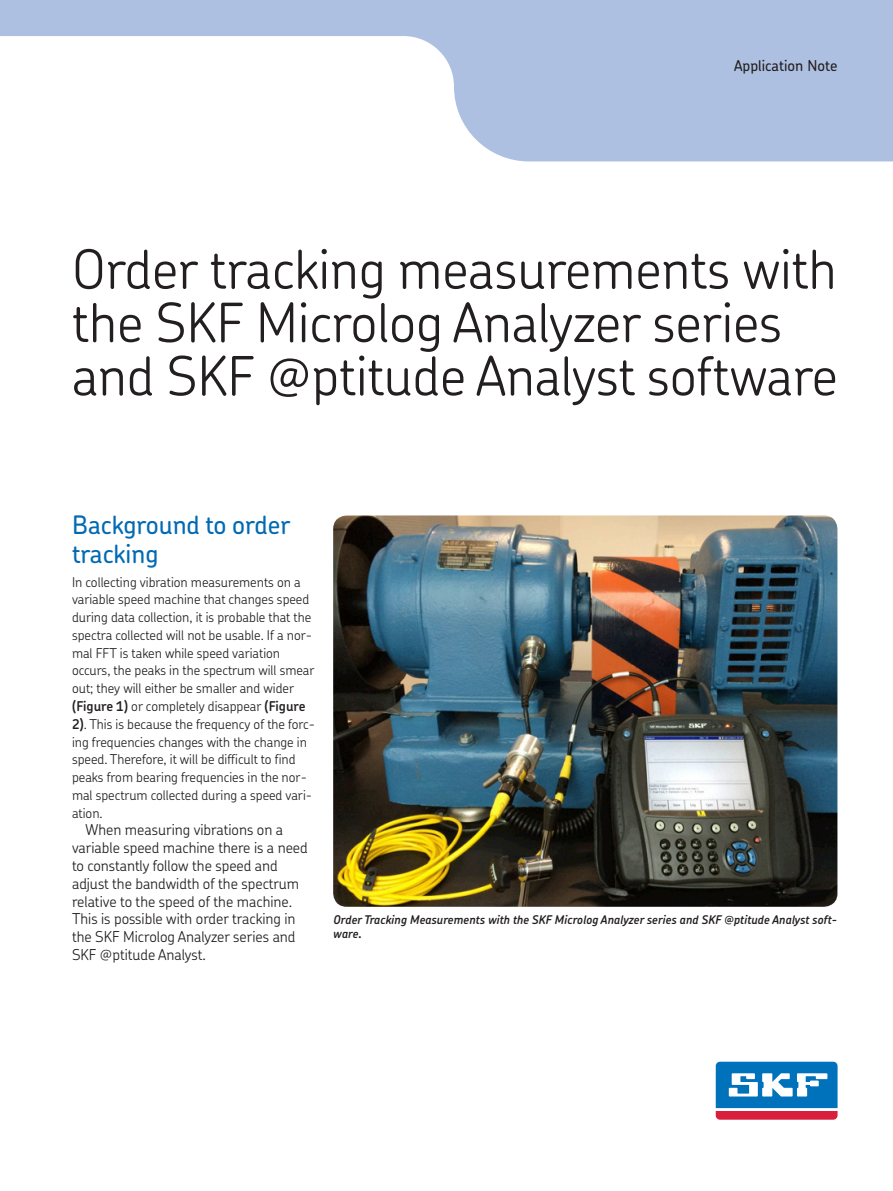
<style>
.page{position:relative;width:893px;height:1191px;background:#fff}
.page>*{position:absolute;margin:0;border:0;box-sizing:border-box;transform-origin:0 0}
._10_01_-_Heading_1{font:300 54px/53.2px "SKF Chevin";color:#231f20}
._10_02_-_Heading_2{font:500 25.5px/28.5px "SKF Chevin";color:#016ab3}
._20_12_-_Body_copy{font:300 15px/17.7px "SKF Chevin";color:#231f20}
.t1{font:500 15px "SKF Chevin";color:#231f20}
._20_11_-_Body_copy{font:300 13.5px/17.9px "SKF Chevin";color:#231f20}
._52_11_-_Photo_capti{font:italic 600 12px/13.5px "SKF Chevin";color:#231f20}
.s1{font-weight:600}
</style>
<div class="page">
<svg style="left:0;top:0;width:892px;height:161px;fill:#adc0e1"></svg>
<img style="left:333px;top:515px;width:504px;height:392px">
<svg style="left:712px;top:1059px;width:128px;height:64px"></svg>
<svg style="left:715px;top:1062px;width:122px;height:58px"></svg>
<p class="t1" style="left:734px;top:55px;width:105px">Application Note</p>
<p class="_10_01_-_Heading_1" style="left:72px;top:241px;width:767px">Order tracking measurements with the SKF Microlog Analyzer series and SKF @ptitude Analyst software</p>
<p class="_10_02_-_Heading_2" style="left:72px;top:510px;width:220px">Background to order tracking</p>
<p class="_20_11_-_Body_copy" style="left:72px;top:572px;width:244px">In collecting vibration measurements on a variable speed machine that changes speed during data collection, it is probable that the spectra collected will not be usable. If a nor&shy;mal FFT is taken while speed variation occurs, the peaks in the spectrum will smear out; they will either be smaller and wider <span class="s1">(Figure 1)</span> or completely disappear <span class="s1">(Figure 2)</span>. This is because the frequency of the forc&shy;ing frequencies changes with the change in speed. Therefore, it will be difficult to find peaks from bearing frequencies in the nor&shy;mal spectrum collected during a speed vari&shy;ation.</p>
<p class="_20_12_-_Body_copy" style="left:72px;top:821px;width:237px;text-indent:14px">When measuring vibrations on a variable speed machine there is a need to constantly follow the speed and adjust the bandwidth of the spectrum relative to the speed of the machine.<br>This is possible with order tracking in the SKF Microlog Analyzer series and SKF @ptitude Analyst.</p>
<p class="_52_11_-_Photo_capti" style="left:333px;top:913px;width:505px">Order Tracking Measurements with the SKF Microlog Analyzer series and SKF @ptitude Analyst soft&shy;ware.</p>
</div>
